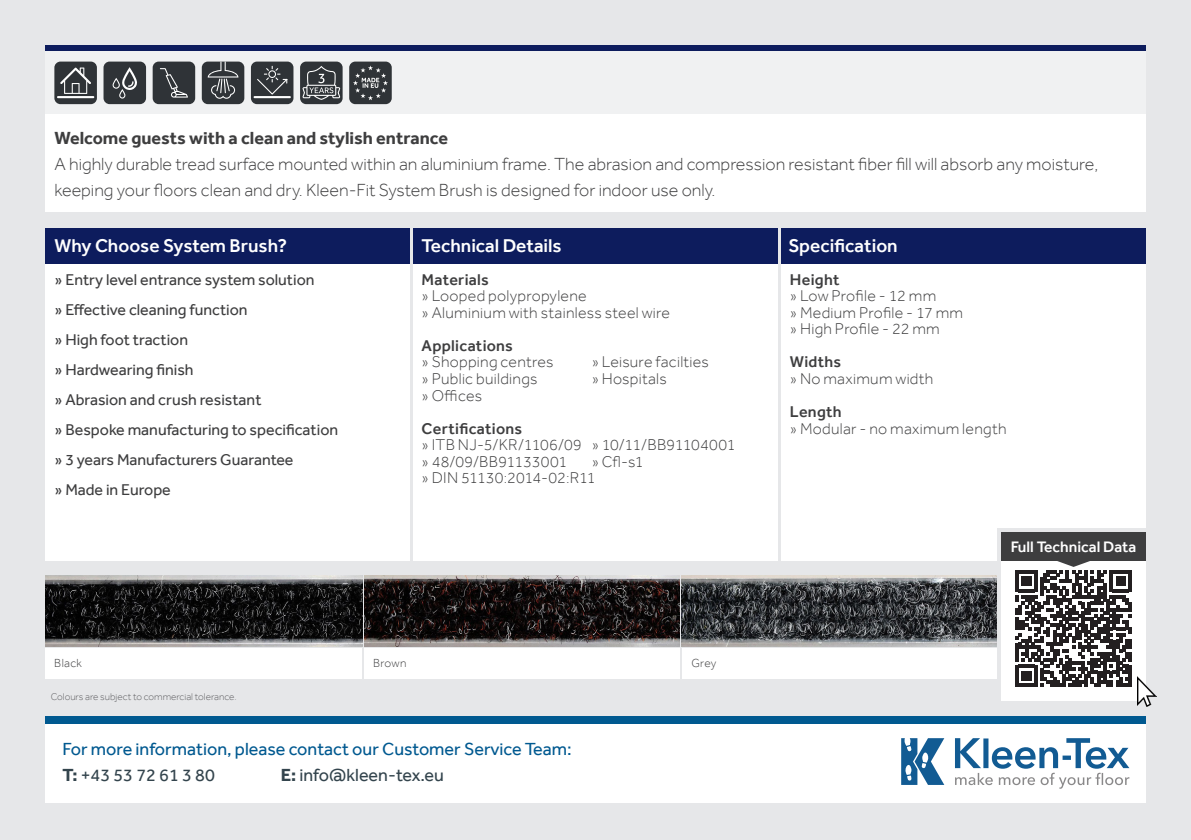
<style>
.page{position:relative;width:1191px;height:840px;background:#fff}
.page>*{position:absolute;margin:0;border:0;box-sizing:border-box;transform-origin:0 0}
.Picture_text{font:500 19px "Effra";color:#fff}
.Picture_text-2{font:300 18px/26px "Effra";color:#3e3e3f}
.t1{font:18px/26px "Effra";color:#005990}
.Picture_text-3{font:700 18px "Effra";color:#3e3e3f}
.t2{font:18px "Effra";color:#33444d}
.Picture_text-4{font:300 16px "Effra";letter-spacing:.02em;color:#3e3e3f}
.Picture_text-5{font:16px "Effra";color:#3e3e3f}
.Picture_text-6{font:500 16px "Effra";letter-spacing:.015em;color:#3e3e3f}
.Picture_text-7{font:300 16px "Effra";letter-spacing:-.01em;color:#3e3e3f}
.Picture_text-8{font:500 15.6px "Effra";color:#fff}
.Picture_text-9{font:300 12px "Effra";letter-spacing:.025em;color:#3e3e3f}
.t3{font:300 10px "Effra";color:#606063}
.s1{font-weight:700;color:#33444d}
.s2{color:#33444d}
.s3{font-weight:700}
</style>
<div class="page">
<div style="left:0;top:0;width:1191px;height:839px;background:#e6e7e9"></div>
<div style="left:45px;top:723px;width:1101px;height:79px;background:#fff"></div>
<div style="left:45px;top:716px;width:1101px;height:7px;background:#005990"></div>
<svg style="left:955px;top:738px;width:174px;height:50px"></svg>
<svg style="left:901px;top:738px;width:43px;height:46px"></svg>
<div style="left:45px;top:647px;width:317px;height:31px;background:#fff"></div>
<div style="left:364px;top:647px;width:316px;height:31px;background:#fff"></div>
<div style="left:682px;top:647px;width:315px;height:31px;background:#fff"></div>
<img style="left:45px;top:575px;width:317px;height:71px">
<img style="left:364px;top:575px;width:316px;height:71px">
<img style="left:682px;top:575px;width:315px;height:71px">
<svg style="left:781px;top:263px;width:364px;height:297px"></svg>
<svg style="left:413px;top:263px;width:364px;height:297px"></svg>
<svg style="left:45px;top:263px;width:364px;height:297px"></svg>
<div style="left:45px;top:228px;width:1100px;height:35px;background:#0d1c5d"></div>
<svg style="left:45px;top:45px;width:1100px;height:7px;background:#2d3a72"></svg>
<svg style="left:45px;top:114px;width:1100px;height:97px"></svg>
<div style="left:45px;top:52px;width:1100px;height:62px;background:#f0f1f2"></div>
<div style="left:54px;top:62px;width:43px;height:42px;background:#2f3337;border-radius:6px"></div>
<svg style="left:57px;top:67px;width:37px;height:31px"></svg>
<div style="left:153px;top:62px;width:42px;height:42px;background:#2f3337;border-radius:6px"></div>
<svg style="left:160px;top:68px;width:28px;height:29px"></svg>
<div style="left:202px;top:62px;width:42px;height:42px;background:#2f3337;border-radius:6px"></div>
<svg style="left:208px;top:62px;width:30px;height:37px"></svg>
<div style="left:300px;top:62px;width:42px;height:42px;background:#2f3337;border-radius:6px"></div>
<svg style="left:302px;top:66px;width:38px;height:34px"></svg>
<div style="left:251px;top:62px;width:42px;height:42px;background:#2f3337;border-radius:6px"></div>
<hr style="left:253px;top:96px;width:38px;height:2px;background:#fff">
<svg style="left:257px;top:66px;width:30px;height:28px"></svg>
<div style="left:349px;top:62px;width:43px;height:42px;background:#2f3337;border-radius:6px"></div>
<svg style="left:353px;top:65px;width:35px;height:35px"></svg>
<div style="left:103px;top:62px;width:43px;height:42px;background:#2f3337;border-radius:6px"></div>
<svg style="left:112px;top:67px;width:25px;height:31px"></svg>
<svg style="left:997px;top:528px;width:152px;height:177px"></svg>
<hr style="left:1128px;top:664px;width:3px;height:22px;background:#231f20">
<img style="left:1137px;top:676px;width:19px;height:29px">
<p class="Picture_text-3" style="left:54px;top:127px;width:395px">Welcome guests with a clean and stylish entrance</p>
<p class="Picture_text-2" style="left:54px;top:150px;width:1045px">A highly durable tread surface mounted within an aluminium frame. The abrasion and compression resistant fiber fill will absorb any moisture, keeping your floors clean and dry. Kleen-Fit System Brush is designed for indoor use only.</p>
<p class="Picture_text" style="left:54px;top:234px;width:234px">Why Choose System Brush?</p>
<p class="Picture_text-5" style="left:54px;top:270px;width:262px">» Entry level entrance system solution</p>
<p class="Picture_text-5" style="left:54px;top:300px;width:195px">» Effective cleaning function</p>
<p class="Picture_text-5" style="left:54px;top:330px;width:135px">» High foot traction</p>
<p class="Picture_text-5" style="left:54px;top:360px;width:141px">» Hardwearing finish</p>
<p class="Picture_text-5" style="left:54px;top:390px;width:208px">» Abrasion and crush resistant</p>
<p class="Picture_text-5" style="left:54px;top:420px;width:285px">» Bespoke manufacturing to specification</p>
<p class="Picture_text-5" style="left:54px;top:450px;width:241px">» 3 years Manufacturers Guarantee</p>
<p class="Picture_text-5" style="left:54px;top:480px;width:118px">» Made in Europe</p>
<p class="Picture_text" style="left:421px;top:234px;width:142px">Technical Details</p>
<p class="Picture_text" style="left:788px;top:234px;width:111px">Specification</p>
<p class="Picture_text-6" style="left:790px;top:270px;width:51px">Height</p>
<p class="Picture_text-4" style="left:790px;top:286px;width:148px">» Low Profile - 12 mm</p>
<p class="Picture_text-4" style="left:790px;top:303px;width:175px">» Medium Profile - 17 mm</p>
<p class="Picture_text-4" style="left:790px;top:319px;width:151px">» High Profile - 22 mm</p>
<p class="Picture_text-6" style="left:790px;top:352px;width:53px">Widths</p>
<p class="Picture_text-4" style="left:790px;top:369px;width:145px">» No maximum width</p>
<p class="Picture_text-6" style="left:790px;top:402px;width:53px">Length</p>
<p class="Picture_text-4" style="left:790px;top:418px;width:218px">» Modular - no maximum length</p>
<p class="Picture_text-6" style="left:421px;top:270px;width:69px">Materials</p>
<p class="Picture_text-4" style="left:421px;top:286px;width:167px">» Looped polypropylene</p>
<p class="Picture_text-4" style="left:421px;top:303px;width:250px">» Aluminium with stainless steel wire</p>
<p class="Picture_text-6" style="left:421px;top:336px;width:93px">Applications</p>
<p class="Picture_text-4" style="left:421px;top:352px;width:133px">» Shopping centres</p>
<p class="Picture_text-4" style="left:591px;top:352px;width:119px">» Leisure facilties</p>
<p class="Picture_text-4" style="left:421px;top:369px;width:117px">» Public buildings</p>
<p class="Picture_text-4" style="left:591px;top:369px;width:77px">» Hospitals</p>
<p class="Picture_text-4" style="left:421px;top:385px;width:62px">» Offices</p>
<p class="Picture_text-6" style="left:421px;top:418px;width:102px">Certifications</p>
<p class="Picture_text-4" style="left:421px;top:435px;width:315px">» ITB NJ-5/KR/1106/09 » 10/11/BB91104001</p>
<p class="Picture_text-4" style="left:421px;top:451px;width:147px">» 48/09/BB91133001</p>
<p class="Picture_text-4" style="left:591px;top:451px;width:53px">» Cfl-s1</p>
<p class="Picture_text-7" style="left:421px;top:468px;width:176px">» DIN 51130:2014-02:R11</p>
<p class="Picture_text-8" style="left:1010px;top:537px;width:127px">Full Technical Data</p>
<p class="Picture_text-9" style="left:54px;top:655px;width:29px">Black</p>
<p class="Picture_text-9" style="left:373px;top:655px;width:35px">Brown</p>
<p class="Picture_text-9" style="left:691px;top:655px;width:27px">Grey</p>
<p class="t3" style="left:51px;top:690px;width:187px">Colours are subject to commercial tolerance.</p>
<p class="t1" style="left:63px;top:735px;width:510px">For more information, please contact our Customer Service Team:<br><span class="s1">T:</span> <span class="s2">+43 53 72 61 3 80</span></p>
<p class="t2" style="left:281px;top:763px;width:165px"><span class="s3">E:</span> info@kleen-tex.eu</p>
</div>
